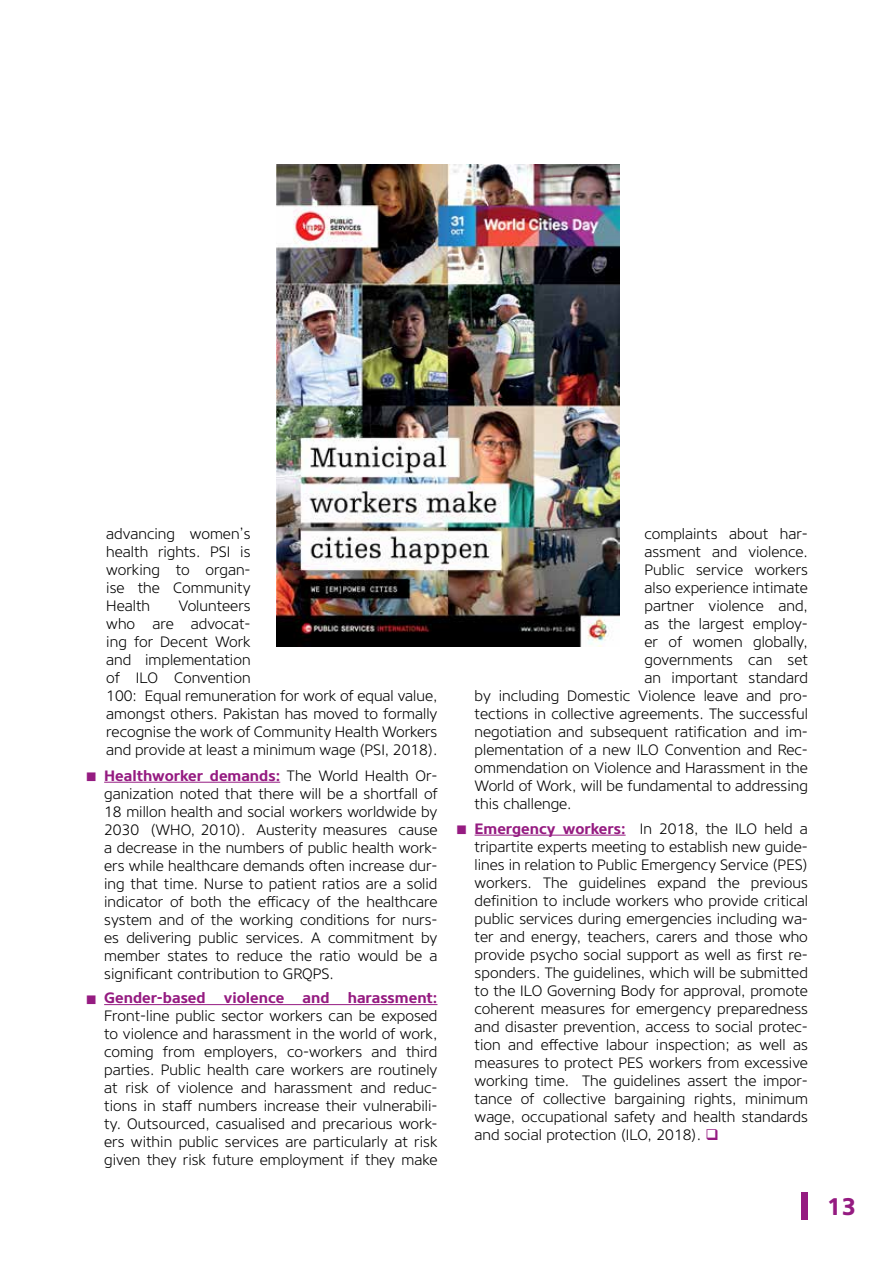
<style>
.page{position:relative;width:893px;height:1263px;background:#fff}
.page>*{position:absolute;margin:0;border:0;box-sizing:border-box;transform-origin:0 0}
.t1{font:700 24px "Core Sans NR65";color:#951b81}
.t2{font:300 15px/18px "Core Sans NR35";color:#000;text-align:justify}
.t3{font:700 15px "Core Sans NR65";color:#951b81}
.s1{font-family:"Core Sans NR35";font-weight:300;font-size:27px}
.s2{font-family:"Core Sans NR35";font-weight:300;color:#000}
.s3{font-size:27px;color:#951b81}
.s4{font-family:"Core Sans NR65";font-weight:700;color:#951b81}
.s5{color:#951b81}
</style>
<div class="page">
<div style="left:801px;top:1192px;width:7px;height:27px;background:#951b81"></div>
<hr style="left:104px;top:782px;width:176px;height:1px;background:#951b81">
<hr style="left:104px;top:1004px;width:333px;height:1px;background:#951b81">
<hr style="left:475px;top:835px;width:151px;height:1px;background:#951b81">
<img style="left:276px;top:165px;width:343px;height:481px">
<p class="t2" style="left:106px;top:525px;width:146px">advancing women’s health rights. PSI is working to organ&shy;ise the Community Health</p>
<p class="t2" style="left:106px;top:597px;width:333px;text-align:left;text-indent:72px">Volunteers<br>who are advocat-<br>ing for Decent Work<br>and implementation<br>of ILO Convention<br>100: Equal remuneration for work of equal value, amongst others. Pakistan has moved to formally recognise the work of Community Health Workers and provide at least a minimum wage (PSI, 2018).</p>
<p class="t3" style="left:85px;top:766px;width:354px"><span class="s1">▪</span> Healthworker demands: <span class="s2">The World Health Or-</span></p>
<p class="t2" style="left:104px;top:784px;width:335px">ganization noted that there will be a shortfall of 18 millon health and social workers worldwide by 2030 (WHO, 2010). Austerity measures cause a decrease in the numbers of public health work&shy;ers while healthcare demands often increase dur&shy;ing that time. Nurse to patient ratios are a solid indicator of both the efficacy of the healthcare system and of the working conditions for nurs&shy;es delivering public services. A commitment by member states to reduce the ratio would be a significant contribution to GRQPS.</p>
<p class="t3" style="left:85px;top:988px;width:354px"><span class="s1">▪</span> Gender-based violence and harassment:</p>
<p class="t2" style="left:104px;top:1007px;width:335px">Front-line public sector workers can be exposed to violence and harassment in the world of work, coming from employers, co-workers and third parties. Public health care workers are routinely at risk of violence and harassment and reduc&shy;tions in staff numbers increase their vulnerabili&shy;ty. Outsourced, casualised and precarious work&shy;ers within public services are particularly at risk given they risk future employment if they make</p>
<p class="t2" style="left:644px;top:525px;width:165px">complaints about har-</p>
<p class="t2" style="left:644px;top:543px;width:165px">assment and violence.</p>
<p class="t2" style="left:644px;top:561px;width:165px">Public service workers</p>
<p class="t2" style="left:644px;top:579px;width:165px">also experience intimate</p>
<p class="t2" style="left:644px;top:597px;width:165px">partner violence and,</p>
<p class="t2" style="left:644px;top:615px;width:165px">as the largest employ-</p>
<p class="t2" style="left:644px;top:633px;width:165px">er of women globally,</p>
<p class="t2" style="left:644px;top:651px;width:165px">governments can set</p>
<p class="t2" style="left:644px;top:669px;width:165px">an important standard</p>
<p class="t2" style="left:475px;top:687px;width:335px">by including Domestic Violence leave and pro-</p>
<p class="t2" style="left:475px;top:705px;width:335px">tections in collective agreements. The successful</p>
<p class="t2" style="left:475px;top:723px;width:335px">negotiation and subsequent ratification and im-</p>
<p class="t2" style="left:475px;top:741px;width:335px">plementation of a new ILO Convention and Rec-</p>
<p class="t2" style="left:475px;top:759px;width:335px">ommendation on Violence and Harassment in the</p>
<p class="t2" style="left:475px;top:777px;width:335px">World of Work, will be fundamental to addressing</p>
<p class="t2" style="left:475px;top:795px;width:99px">this challenge.</p>
<p class="t2" style="left:475px;top:819px;width:335px;text-indent:-19px"><span class="s3">▪</span> <span class="s4">Emergency workers:</span> In 2018, the ILO held a tripartite experts meeting to establish new guide&shy;lines in relation to Public Emergency Service (PES) workers. The guidelines expand the previous definition to include workers who provide critical public services during emergencies including wa&shy;ter and energy, teachers, carers and those who provide psycho social support as well as first re&shy;sponders. The guidelines, which will be submitted to the ILO Governing Body for approval, promote coherent measures for emergency preparedness and disaster prevention, access to social protec&shy;tion and effective labour inspection; as well as measures to protect PES workers from excessive working time. The guidelines assert the impor&shy;tance of collective bargaining rights, minimum wage, occupational safety and health standards and social protection (ILO, 2018). <span class="s5">❑</span></p>
<h1 class="t1" style="left:827px;top:1191px;width:31px">13</h1>
</div>
